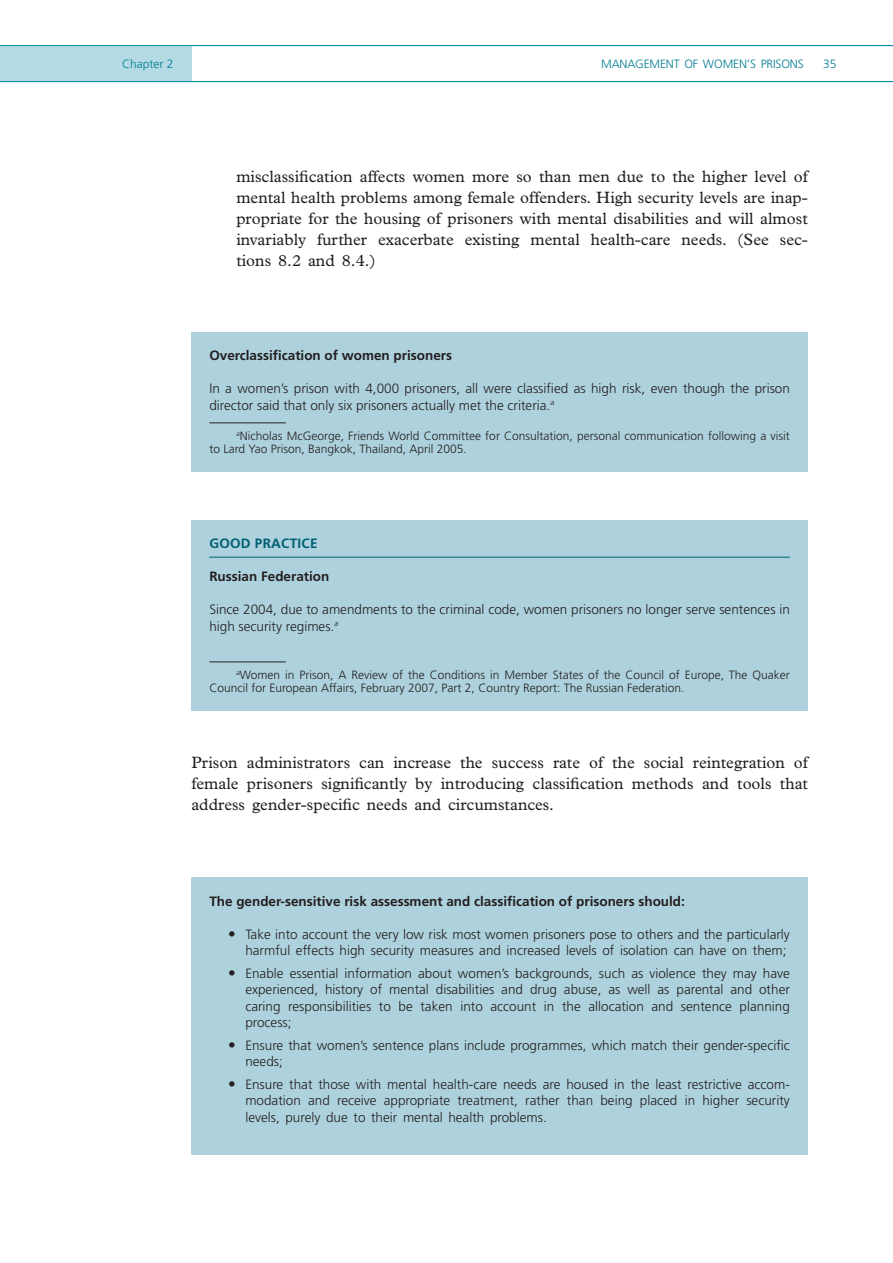
<style>
.page{position:relative;width:893px;height:1263px;background:#fff}
.page>*{position:absolute;margin:0;border:0;box-sizing:border-box;transform-origin:0 0}
.t1{font:16.5px/21px "Plantin Std";color:#231f20;text-align:justify}
.t2{font:300 13.5px/16.5px "Frutiger LT Std";color:#231f20}
.t3{font:700 13.5px "Frutiger LT Std";color:#231f20}
.t4{font:700 13.5px "Frutiger";letter-spacing:.02em;color:#005f72}
.t5{font:300 12px/13.5px "Frutiger LT Std";color:#231f20}
.t6{font:300 12px "Frutiger LT Std";color:#007c92}
.s1{font-family:"European Pi Three";font-weight:400}
</style>
<div class="page">
<div style="left:0;top:45px;width:191px;height:36px;background:#b4dae4"></div>
<hr style="left:0;top:45px;width:893px;height:1px;background:#0091aa">
<hr style="left:0;top:81px;width:893px;height:1px;background:#0091aa">
<div style="left:191px;top:332px;width:617px;height:139px;background:#aed2dd"></div>
<hr style="left:209px;top:422px;width:77px;height:1px;background:#231f20">
<div style="left:191px;top:520px;width:617px;height:190px;background:#aed2dd"></div>
<hr style="left:209px;top:557px;width:581px;height:1px;background:#005f72">
<hr style="left:209px;top:661px;width:77px;height:1px;background:#231f20">
<div style="left:191px;top:877px;width:617px;height:278px;background:#aed2dd"></div>
<p class="t6" style="left:122px;top:57px;width:53px">Chapter 2</p>
<p class="t6" style="left:601px;top:57px;width:20px">Management</p>
<p class="t6" style="left:684px;top:57px;width:29px">of women</p>
<p class="t6" style="left:747px;top:57px;width:21px">’s prisons</p>
<p class="t6" style="left:823px;top:57px;width:15px">35</p>
<p class="t1" style="left:236px;top:166px;width:573px">misclassification affects women more so than men due to the higher level of mental health problems among female offenders. High security levels are inap&shy;propriate for the housing of prisoners with mental disabilities and will almost invariably further exacerbate existing mental health-care needs. (See sec&shy;tions 8.2 and 8.4.)</p>
<p class="t3" style="left:209px;top:348px;width:244px">Overclassification of women prisoners</p>
<p class="t2" style="left:209px;top:380px;width:582px">In a women’s prison with 4,000 prisoners, all were classified as high risk, even though the prison director said that only six prisoners actually met the criteria.<sup>a</sup></p>
<p class="t5" style="left:209px;top:429px;width:582px;text-indent:27px"><sup>a</sup>Nicholas McGeorge, Friends World Committee for Consultation, personal communication following a visit to Lard Yao Prison, Bangkok, Thailand, April 2005.</p>
<p class="t4" style="left:209px;top:536px;width:110px">GOOD PRACTICE</p>
<p class="t3" style="left:209px;top:569px;width:122px">Russian Federation</p>
<p class="t2" style="left:209px;top:601px;width:582px">Since 2004, due to amendments to the criminal code, women prisoners no longer serve sentences in high security regimes.<sup>a</sup></p>
<p class="t5" style="left:209px;top:668px;width:582px;text-indent:27px"><sup>a</sup>Women in Prison, A Review of the Conditions in Member States of the Council of Europe, The Quaker<br>Council for European Affairs, February 2007, Part 2, Country Report: The Russian Federation.</p>
<p class="t1" style="left:191px;top:752px;width:618px">Prison administrators can increase the success rate of the social reintegration of female prisoners significantly by introducing classification methods and tools that address gender-specific needs and circumstances.</p>
<p class="t3" style="left:209px;top:893px;width:477px">The gender-sensitive risk assessment and classification of prisoners should:</p>
<p class="t2" style="left:227px;top:926px;width:564px;text-align:right"><span class="s1">"</span> Take into account the very low risk most women prisoners pose to others and the particularly harmful effects high security measures and increased levels of isolation can have on them;</p>
<p class="t2" style="left:245px;top:965px;width:546px;text-align:justify;text-indent:-18px"><span class="s1">"</span> Enable essential information about women’s backgrounds, such as violence they may have experienced, history of mental disabilities and drug abuse, as well as parental and other caring responsibilities to be taken into account in the allocation and sentence planning process;</p>
<p class="t2" style="left:245px;top:1037px;width:546px;text-indent:-18px"><span class="s1">"</span> Ensure that women’s sentence plans include programmes, which match their gender-specific needs;</p>
<p class="t2" style="left:245px;top:1076px;width:546px;text-align:justify;text-indent:-18px"><span class="s1">"</span> Ensure that those with mental health-care needs are housed in the least restrictive accom&shy;modation and receive appropriate treatment, rather than being placed in higher security levels, purely due to their mental health problems.</p>
</div>
